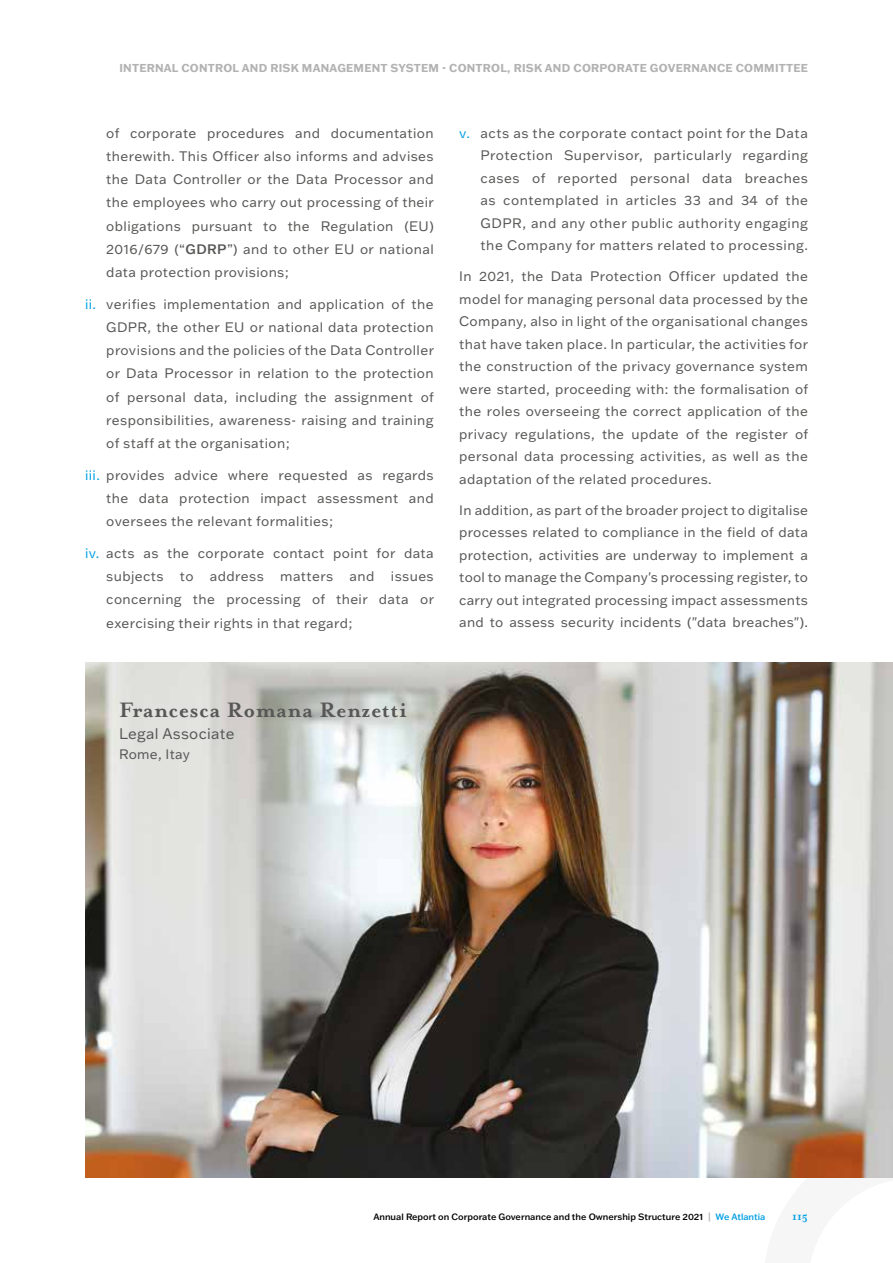
<style>
.page{position:relative;width:893px;height:1263px;background:#fff}
.page>*{position:absolute;margin:0;border:0;box-sizing:border-box;transform-origin:0 0}
.t1{font:700 24px "Mrs Eaves OT";letter-spacing:.02em;color:#575756}
.t2{font:15px "Franklin Gothic ATF";letter-spacing:.02em;color:#575756}
.t3{font:13.5px/22.5px "Franklin Gothic ATF";letter-spacing:.03em;color:#575756;text-align:justify}
.t4{font:700 12px "Mrs Eaves OT";color:#009fe3}
.t5{font:700 11.25px "Franklin Gothic ATF";letter-spacing:.02em;color:#b3b2b2}
.t6{font:500 9px "Franklin Gothic ATF";color:#000}
.s1{font-weight:500}
.s2{color:#009fe3}
.s3{color:#b3b2b2}
</style>
<div class="page">
<img style="left:85px;top:662px;width:808px;height:516px">
<p class="t5" style="left:119px;top:61px;width:690px">INTERNAL CONTROL AND RISK MANAGEMENT SYSTEM - CONTROL, RISK AND CORPORATE GOVERNANCE COMMITTEE</p>
<p class="t3" style="left:106px;top:121px;width:329px;line-height:23.2px">of corporate procedures and documentation therewith. This Officer also informs and advises the Data Controller or the Data Processor and the employees who carry out processing of their obligations pursuant to the Regulation (EU)<br>2016/679 (“<span class="s1">GDRP</span>”) and to other EU or national data protection provisions;</p>
<p class="t3" style="left:106px;top:292px;width:329px;line-height:23.2px;text-indent:-21px"><span class="s2">ii.</span> verifies implementation and application of the GDPR, the other EU or national data protection provisions and the policies of the Data Controller or Data Processor in relation to the protection of personal data, including the assignment of responsibilities, awareness- raising and training of staff at the organisation;</p>
<p class="t3" style="left:106px;top:463px;width:329px;line-height:23.2px;text-indent:-21px"><span class="s2">iii.</span> provides advice where requested as regards the data protection impact assessment and oversees the relevant formalities;</p>
<p class="t3" style="left:106px;top:541px;width:329px;line-height:23.2px;text-indent:-21px"><span class="s2">iv.</span> acts as the corporate contact point for data subjects to address matters and issues concerning the processing of their data or exercising their rights in that regard;</p>
<p class="t3" style="left:480px;top:121px;width:329px;text-indent:-21px"><span class="s2">v.</span> acts as the corporate contact point for the Data Protection Supervisor, particularly regarding cases of reported personal data breaches as contemplated in articles 33 and 34 of the GDPR, and any other public authority engaging the Company for matters related to processing.</p>
<p class="t3" style="left:459px;top:265px;width:351px">In 2021, the Data Protection Officer updated the model for managing personal data processed by the Company, also in light of the organisational changes that have taken place. In particular, the activities for the construction of the privacy governance system were started, proceeding with: the formalisation of the roles overseeing the correct application of the privacy regulations, the update of the register of personal data processing activities, as well as the adaptation of the related procedures.</p>
<p class="t3" style="left:459px;top:498px;width:350px">In addition, as part of the broader project to digitalise processes related to compliance in the field of data protection, activities are underway to implement a tool to manage the Company's processing register, to carry out integrated processing impact assessments and to assess security incidents ("data breaches").</p>
<h1 class="t1" style="left:119px;top:695px;width:289px">Francesca Romana Renzetti</h1>
<p class="t2" style="left:119px;top:723px;width:117px">Legal Associate</p>
<p class="t3" style="left:119px;top:743px;width:72px">Rome, Itay</p>
<p class="t6" style="left:373px;top:1211px;width:394px">Annual Report on Corporate Governance and the Ownership Structure 2021 <span class="s3">|</span> <span class="s2">We Atlantia</span></p>
<p class="t4" style="left:792px;top:1210px;width:17px">115</p>
</div>
